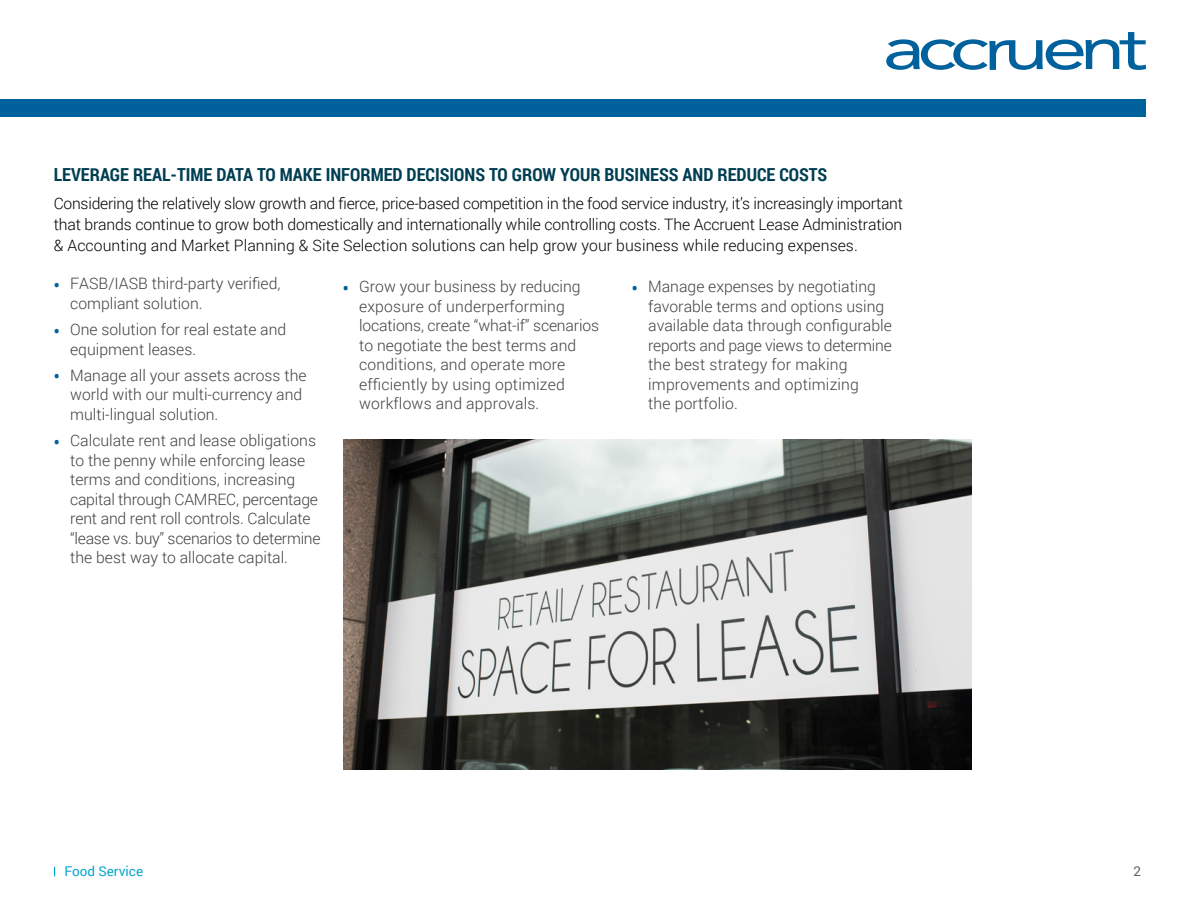
<style>
.page{position:relative;width:1200px;height:900px;background:#fff}
.page>*{position:absolute;margin:0;border:0;box-sizing:border-box;transform-origin:0 0}
.t1{font:700 18px "Roboto Condensed";color:#003e52}
.t2{font:300 15.75px/19.5px "Roboto";color:#414042}
.t3{font:300 15.75px/21px "Roboto";letter-spacing:.005em;color:#000;text-align:justify}
.t4{font:13.5px "Roboto";color:#05a6ce}
.t5{font:13.5px "Roboto";color:#636466}
.s1{font-weight:900;color:#00619d}
</style>
<div class="page">
<svg style="left:886px;top:32px;width:260px;height:38px"></svg>
<div style="left:0;top:99px;width:1146px;height:17px;background:#00619d"></div>
<img style="left:343px;top:440px;width:629px;height:329px">
<p class="t1" style="left:54px;top:162px;width:775px">LEVERAGE REAL-TIME DATA TO MAKE INFORMED DECISIONS TO GROW YOUR BUSINESS AND REDUCE COSTS</p>
<p class="t3" style="left:54px;top:192px;width:851px">Considering the relatively slow growth and fierce, price-based competition in the food service industry, it’s increasingly important that brands continue to grow both domestically and internationally while controlling costs. The Accruent Lease Administration &amp; Accounting and Market Planning &amp; Site Selection solutions can help grow your business while reducing expenses.</p>
<p class="t2" style="left:70px;top:273px;width:212px;text-indent:-16px"><span class="s1">•</span> FASB/IASB third-party verified, compliant solution.</p>
<p class="t2" style="left:70px;top:319px;width:218px;text-indent:-16px"><span class="s1">•</span> One solution for real estate and equipment leases.</p>
<p class="t2" style="left:70px;top:365px;width:238px;text-indent:-16px"><span class="s1">•</span> Manage all your assets across the world with our multi-currency and multi-lingual solution.</p>
<p class="t2" style="left:70px;top:430px;width:252px;text-indent:-16px"><span class="s1">•</span> Calculate rent and lease obligations to the penny while enforcing lease terms and conditions, increasing capital through CAMREC, percentage rent and rent roll controls. Calculate “lease vs. buy” scenarios to determine the best way to allocate capital.</p>
<p class="t2" style="left:359px;top:277px;width:241px;text-indent:-16px"><span class="s1">•</span> Grow your business by reducing exposure of underperforming locations, create “what-if” scenarios to negotiate the best terms and conditions, and operate more efficiently by using optimized workflows and approvals.</p>
<p class="t2" style="left:648px;top:277px;width:245px;text-indent:-16px"><span class="s1">•</span> Manage expenses by negotiating favorable terms and options using available data through configurable reports and page views to determine the best strategy for making improvements and optimizing<br>the portfolio.</p>
<p class="t4" style="left:64px;top:862px;width:80px">Food Service</p>
<p class="t5" style="left:1133px;top:862px;width:9px">2</p>
</div>
